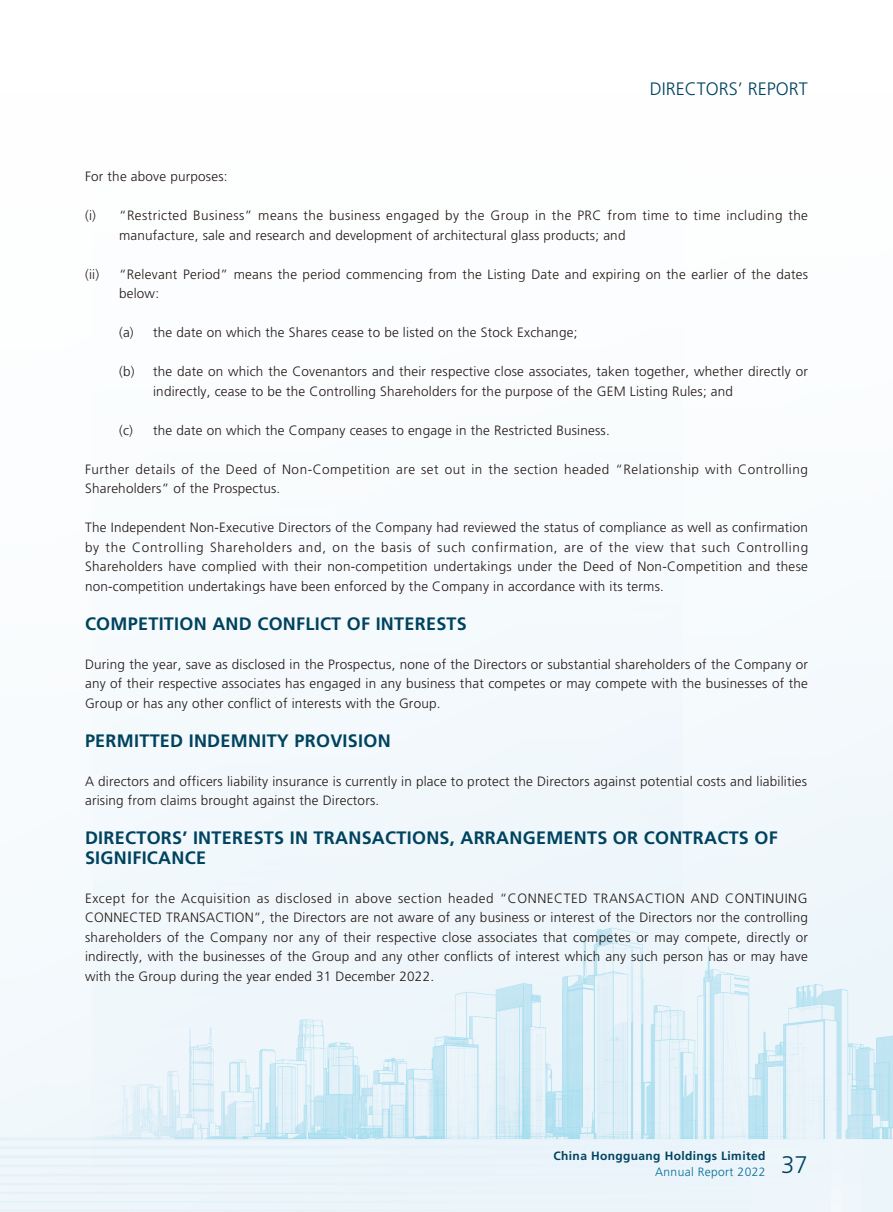
<style>
.page{position:relative;width:893px;height:1212px;background:#fff}
.page>*{position:absolute;margin:0;border:0;box-sizing:border-box;transform-origin:0 0}
.t1{font:300 24px "Frutiger LT Std";color:#00435f}
.t2{font:700 18px/19.5px "Frutiger LT Std";letter-spacing:.015em;color:#00435f}
.t3{font:300 18px "Frutiger LT Std";color:#00435f}
.t4{font:300 13.5px/19.5px "Frutiger LT Std";letter-spacing:.015em;color:#231916}
.t5{font:300 13.5px/19.5px "Frutiger LT Std";letter-spacing:.035em;color:#231916}
.t6{font:300 13.5px/19.5px "Frutiger LT Std";letter-spacing:.04em;color:#231916}
.t7{font:700 12px "Frutiger LT Std";letter-spacing:.03em;color:#00435f}
.t8{font:300 12px "Frutiger LT Std";letter-spacing:.03em;color:#006c94}
</style>
<div class="page">
<img style="left:0;top:603px;width:893px;height:609px">
<h2 class="t3" style="left:650px;top:79px;width:160px">DIRECTORS’ REPORT</h2>
<p class="t4" style="left:85px;top:167px;width:144px">For the above purposes:</p>
<p class="t5" style="left:119px;top:206px;width:690px;text-indent:-34px">(i) “Restricted Business” means the business engaged by the Group in the PRC from time to time including the manufacture, sale and research and development of architectural glass products; and</p>
<p class="t4" style="left:119px;top:265px;width:691px;text-indent:-34px">(ii) “Relevant Period” means the period commencing from the Listing Date and expiring on the earlier of the dates below:</p>
<p class="t4" style="left:119px;top:323px;width:460px">(a) the date on which the Shares cease to be listed on the Stock Exchange;</p>
<p class="t4" style="left:153px;top:362px;width:656px;text-indent:-34px">(b) the date on which the Covenantors and their respective close associates, taken together, whether directly or indirectly, cease to be the Controlling Shareholders for the purpose of the GEM Listing Rules; and</p>
<p class="t4" style="left:119px;top:421px;width:492px">(c) the date on which the Company ceases to engage in the Restricted Business.</p>
<p class="t6" style="left:85px;top:460px;width:724px">Further details of the Deed of Non-Competition are set out in the section headed “Relationship with Controlling<br>Shareholders” of the Prospectus.</p>
<p class="t4" style="left:85px;top:518px;width:725px;text-align:justify">The Independent Non-Executive Directors of the Company had reviewed the status of compliance as well as confirmation by the Controlling Shareholders and, on the basis of such confirmation, are of the view that such Controlling Shareholders have complied with their non-competition undertakings under the Deed of Non-Competition and these non-competition undertakings have been enforced by the Company in accordance with its terms.</p>
<h2 class="t2" style="left:85px;top:614px;width:383px">COMPETITION AND CONFLICT OF INTERESTS</h2>
<p class="t4" style="left:85px;top:655px;width:724px;text-align:justify">During the year, save as disclosed in the Prospectus, none of the Directors or substantial shareholders of the Company or any of their respective associates has engaged in any business that competes or may compete with the businesses of the Group or has any other conflict of interests with the Group.</p>
<h2 class="t2" style="left:85px;top:731px;width:307px">PERMITTED INDEMNITY PROVISION</h2>
<p class="t4" style="left:85px;top:772px;width:724px">A directors and officers liability insurance is currently in place to protect the Directors against potential costs and liabilities arising from claims brought against the Directors.</p>
<h2 class="t2" style="left:85px;top:828px;width:694px">DIRECTORS’ INTERESTS IN TRANSACTIONS, ARRANGEMENTS OR CONTRACTS OF<br>SIGNIFICANCE</h2>
<p class="t4" style="left:85px;top:889px;width:725px;text-align:justify">Except for the Acquisition as disclosed in above section headed “CONNECTED TRANSACTION AND CONTINUING CONNECTED TRANSACTION”, the Directors are not aware of any business or interest of the Directors nor the controlling shareholders of the Company nor any of their respective close associates that competes or may compete, directly or indirectly, with the businesses of the Group and any other conflicts of interest which any such person has or may have with the Group during the year ended 31 December 2022.</p>
<p class="t7" style="left:554px;top:1149px;width:213px">China Hongguang Holdings Limited</p>
<p class="t8" style="left:655px;top:1165px;width:112px">Annual Report 2022</p>
<h1 class="t1" style="left:781px;top:1151px;width:28px">37</h1>
</div>
